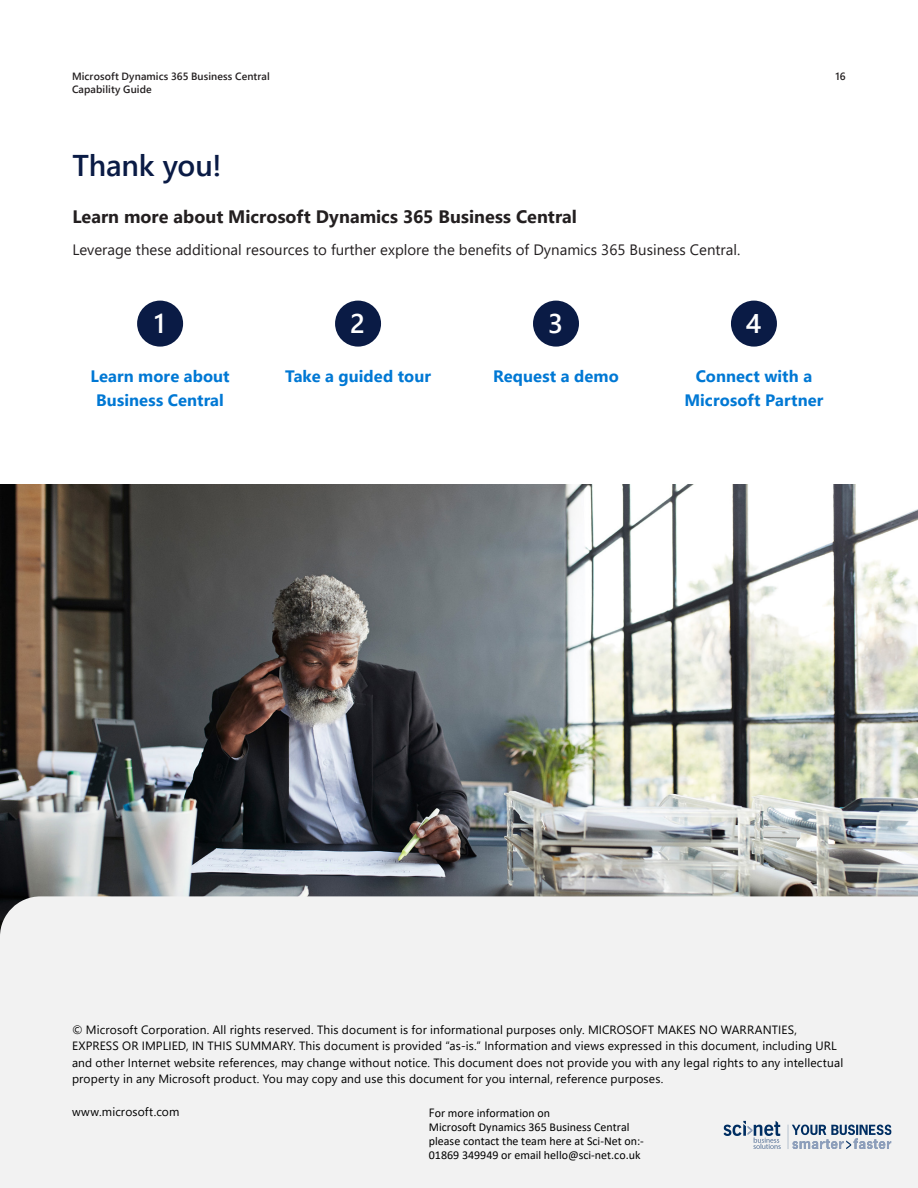
<style>
.page{position:relative;width:918px;height:1188px;background:#fff}
.page>*{position:absolute;margin:0;border:0;box-sizing:border-box;transform-origin:0 0}
.Section_header{font:600 30px "Segoe UI";letter-spacing:-.005em;color:#0a1b45}
.SH_blue{font:600 27px "Segoe UI";color:#fff}
.TOC2_copy{font:700 18px "Segoe UI";letter-spacing:.005em;color:#231f20}
.TOC2{font:700 16.5px/24px "Segoe UI";letter-spacing:.005em;color:#0078d4;text-align:center}
.t1{font:15px "Segoe UI";color:#231f20}
.t2{font:12px/16.5px "Segoe UI";letter-spacing:.015em;color:#000}
.t3{font:12px/14.2px "Calibri";color:#000}
.Page_Header{font:600 10.5px "Segoe UI";letter-spacing:.01em;color:#231f20}
.Page{font:600 10.5px "Segoe UI";color:#231f20}
.s1{font-family:"Segoe UI"}
</style>
<div class="page">
<img style="left:1px;top:485px;width:916px;height:411px">
<div style="left:0;top:896px;width:918px;height:292px;background:#f2f2f2"></div>
<div style="left:137px;top:301px;width:46px;height:46px;background:#0a1b45;border-radius:50%"></div>
<div style="left:335px;top:301px;width:46px;height:46px;background:#0a1b45;border-radius:50%"></div>
<div style="left:533px;top:301px;width:46px;height:46px;background:#0a1b45;border-radius:50%"></div>
<div style="left:731px;top:301px;width:46px;height:46px;background:#0a1b45;border-radius:50%"></div>
<img style="left:713px;top:1088px;width:189px;height:94px">
<p class="Page_Header" style="left:72px;top:66px;width:199px">Microsoft Dynamics 365 Business Central</p>
<p class="Page" style="left:836px;top:66px;width:12px">16</p>
<p class="Page_Header" style="left:72px;top:80px;width:81px">Capability Guide</p>
<p class="Section_header" style="left:72px;top:137px;width:151px">Thank you!</p>
<p class="TOC2_copy" style="left:72px;top:200px;width:506px">Learn more about Microsoft Dynamics 365 Business Central</p>
<p class="t1" style="left:72px;top:235px;width:669px">Leverage these additional resources to further explore the benefits of Dynamics 365 Business Central.</p>
<p class="SH_blue" style="left:154px;top:298px;width:12px">1</p>
<p class="SH_blue" style="left:350px;top:298px;width:16px">2</p>
<p class="SH_blue" style="left:548px;top:298px;width:16px">3</p>
<p class="SH_blue" style="left:746px;top:298px;width:17px">4</p>
<p class="TOC2" style="left:91px;top:363px;width:141px">Learn more about<br>Business Central</p>
<p class="TOC2" style="left:684px;top:363px;width:141px">Connect with a<br>Microsoft Partner</p>
<p class="TOC2" style="left:285px;top:363px;width:147px">Take a guided tour</p>
<p class="TOC2" style="left:493px;top:363px;width:127px">Request a demo</p>
<p class="t2" style="left:72px;top:1020px;width:773px">© Microsoft Corporation. All rights reserved. This document is for informational purposes only. MICROSOFT MAKES NO WARRANTIES, EXPRESS OR IMPLIED, IN THIS SUMMARY. This document is provided “as-is.” Information and views expressed in this document, including URL and other Internet website references, may change without notice. This document does not provide you with any legal rights to any intellectual property in any Microsoft product. You may copy and use this document for you internal, reference purposes.</p>
<p class="t2" style="left:72px;top:1102px;width:109px">www.microsoft.com</p>
<p class="t3" style="left:429px;top:1105px;width:217px"><span class="s1">F</span>or more information on<br>Microsoft Dynamics 365 Business Central please contact the team here at Sci-Net on:- 01869 349949 or email hello@sci-net.co.uk</p>
</div>
